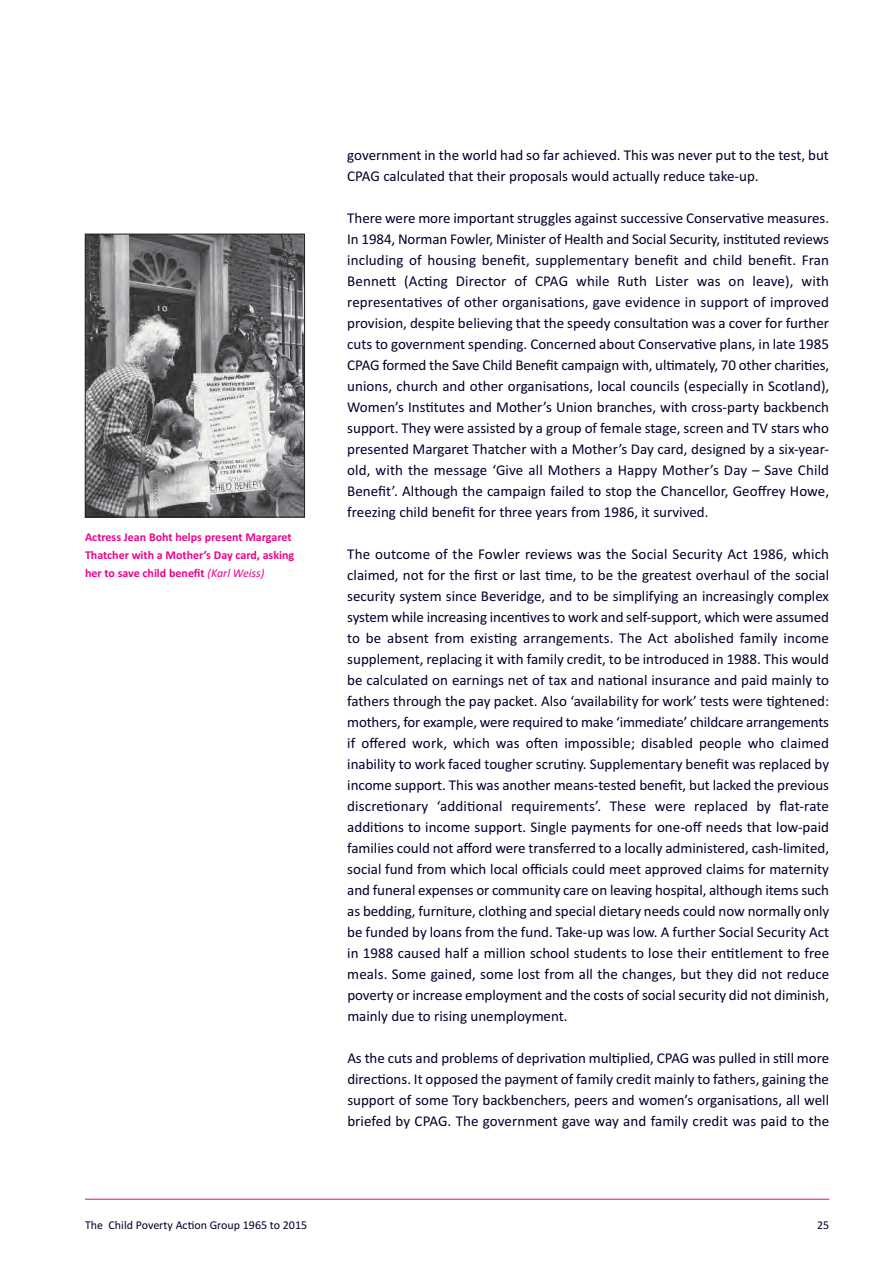
<style>
.page{position:relative;width:893px;height:1263px;background:#fff}
.page>*{position:absolute;margin:0;border:0;box-sizing:border-box;transform-origin:0 0}
.t1{font:15px/21px "Calibri";color:#00002c;text-align:justify}
.t2{font:700 12px/18px "Calibri";color:#ed028a}
.t3{font:12px "Calibri";color:#00002c}
.s1{font-weight:400;font-style:italic}
</style>
<div class="page">
<hr style="left:85px;top:1199px;width:744px;height:1px;background:#ed028a">
<img style="left:87px;top:236px;width:216px;height:279px">
<div style="left:85px;top:234px;width:220px;height:283px;border:1px solid #231f20"></div>
<p class="t2" style="left:85px;top:528px;width:211px">Actress Jean Boht helps present Margaret<br>Thatcher with a Mother’s Day card, asking her to save child benefit <span class="s1">(Karl Weiss)</span></p>
<p class="t1" style="left:347px;top:144px;width:483px">government in the world had so far achieved. This was never put to the test, but<br>CPAG calculated that their proposals would actually reduce take-up.</p>
<p class="t1" style="left:347px;top:207px;width:484px">There were more important struggles against successive Conservative measures.<br>In 1984, Norman Fowler, Minister of Health and Social Security, instituted reviews including of housing benefit, supplementary benefit and child benefit. Fran Bennett (Acting Director of CPAG while Ruth Lister was on leave), with representatives of other organisations, gave evidence in support of improved provision, despite believing that the speedy consultation was a cover for further cuts to government spending. Concerned about Conservative plans, in late 1985<br>CPAG formed the Save Child Benefit campaign with, ultimately, 70 other charities, unions, church and other organisations, local councils (especially in Scotland), Women’s Institutes and Mother’s Union branches, with cross-party backbench support. They were assisted by a group of female stage, screen and TV stars who presented Margaret Thatcher with a Mother’s Day card, designed by a six-year&shy;old, with the message ‘Give all Mothers a Happy Mother’s Day – Save Child Benefit’. Although the campaign failed to stop the Chancellor, Geoffrey Howe, freezing child benefit for three years from 1986, it survived.</p>
<p class="t1" style="left:347px;top:543px;width:484px">The outcome of the Fowler reviews was the Social Security Act 1986, which claimed, not for the first or last time, to be the greatest overhaul of the social security system since Beveridge, and to be simplifying an increasingly complex system while increasing incentives to work and self-support, which were assumed to be absent from existing arrangements. The Act abolished family income supplement, replacing it with family credit, to be introduced in 1988. This would be calculated on earnings net of tax and national insurance and paid mainly to fathers through the pay packet. Also ‘availability for work’ tests were tightened: mothers, for example, were required to make ‘immediate’ childcare arrangements if offered work, which was often impossible; disabled people who claimed inability to work faced tougher scrutiny. Supplementary benefit was replaced by income support. This was another means-tested benefit, but lacked the previous discretionary ‘additional requirements’. These were replaced by flat-rate additions to income support. Single payments for one-off needs that low-paid families could not afford were transferred to a locally administered, cash-limited, social fund from which local officials could meet approved claims for maternity and funeral expenses or community care on leaving hospital, although items such as bedding, furniture, clothing and special dietary needs could now normally only be funded by loans from the fund. Take-up was low. A further Social Security Act in 1988 caused half a million school students to lose their entitlement to free meals. Some gained, some lost from all the changes, but they did not reduce poverty or increase employment and the costs of social security did not diminish, mainly due to rising unemployment.</p>
<p class="t1" style="left:347px;top:1047px;width:483px">As the cuts and problems of deprivation multiplied, CPAG was pulled in still more directions. It opposed the payment of family credit mainly to fathers, gaining the support of some Tory backbenchers, peers and women’s organisations, all well briefed by CPAG. The government gave way and family credit was paid to the</p>
<p class="t3" style="left:85px;top:1218px;width:224px">The Child Poverty Action Group 1965 to 2015</p>
<p class="t3" style="left:817px;top:1218px;width:14px">25</p>
</div>
